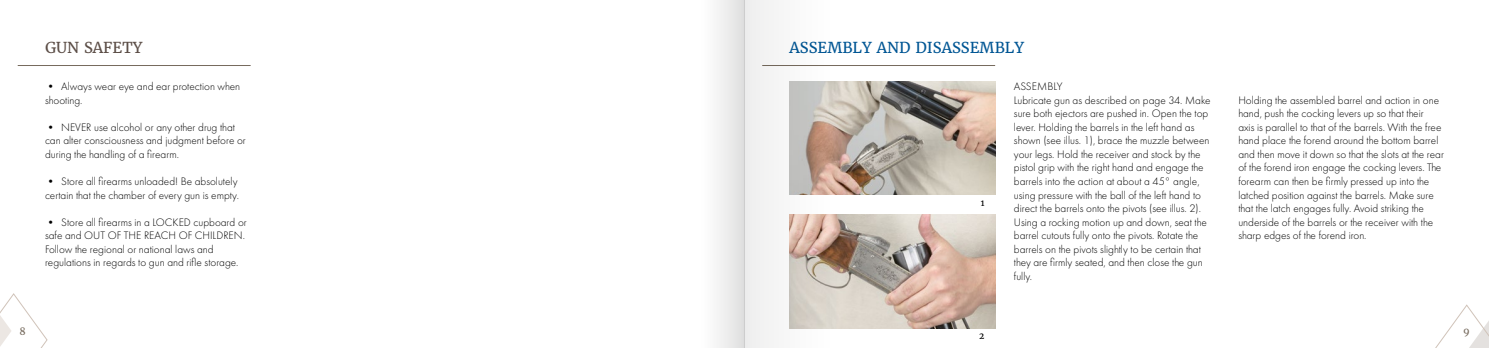
<style>
.page{position:relative;width:1489px;height:348px;background:#fff}
.page>*{position:absolute;margin:0;border:0;box-sizing:border-box;transform-origin:0 0}
.t1{font:15px "Merriweather";color:#005694}
.t2{font:15px "Merriweather";color:#5c4e47}
.t3{font:300 11.25px/13.5px "Futura PT";color:#000}
.t4{font:10px "Merriweather";color:#776b5e}
.t5{font:8.75px "Merriweather";color:#000}
</style>
<div class="page">
<svg style="left:0;top:293px;width:48px;height:54px"></svg>
<svg style="left:1436px;top:304px;width:52px;height:43px"></svg>
<hr style="left:762px;top:65px;width:233px;height:1px;background:#776b5e">
<hr style="left:18px;top:65px;width:233px;height:1px;background:#776b5e">
<img style="left:829px;top:81px;width:166px;height:114px">
<img style="left:829px;top:214px;width:166px;height:113px">
<svg style="left:744px;top:0;width:85px;height:347px"></svg>
<div style="left:702px;top:0;width:42px;height:347px;background:linear-gradient(to right,#fff,#e1e1e0)"></div>
<h1 class="t2" style="left:45px;top:38px;width:99px">GUN SAFETY</h1>
<h1 class="t1" style="left:789px;top:38px;width:236px">ASSEMBLY AND DISASSEMBLY</h1>
<p class="t3" style="left:45px;top:80px;width:197px">• Always wear eye and ear protection when shooting.</p>
<p class="t3" style="left:45px;top:120px;width:202px">• NEVER use alcohol or any other drug that can alter consciousness and judgment before or during the handling of a firearm.</p>
<p class="t3" style="left:45px;top:174px;width:195px">• Store all firearms unloaded! Be absolutely certain that the chamber of every gun is empty.</p>
<p class="t3" style="left:45px;top:215px;width:203px">• Store all firearms in a LOCKED cupboard or safe and OUT OF THE REACH OF CHILDREN.<br>Follow the regional or national laws and regulations in regards to gun and rifle storage.</p>
<p class="t5" style="left:980px;top:197px;width:5px">1</p>
<p class="t3" style="left:1013px;top:80px;width:198px">ASSEMBLY<br>Lubricate gun as described on page 34. Make sure both ejectors are pushed in. Open the top lever. Holding the barrels in the left hand as shown (see illus. 1), brace the muzzle between your legs. Hold the receiver and stock by the pistol grip with the right hand and engage the barrels into the action at about a 45° angle, using pressure with the ball of the left hand to direct the barrels onto the pivots (see illus. 2).<br>Using a rocking motion up and down, seat the barrel cutouts fully onto the pivots. Rotate the barrels on the pivots slightly to be certain that they are firmly seated, and then close the gun fully.</p>
<p class="t3" style="left:1238px;top:93px;width:207px">Holding the assembled barrel and action in one hand, push the cocking levers up so that their<br>axis is parallel to that of the barrels. With the free hand place the forend around the bottom barrel and then move it down so that the slots at the rear of the forend iron engage the cocking levers. The forearm can then be firmly pressed up into the latched position against the barrels. Make sure that the latch engages fully. Avoid striking the underside of the barrels or the receiver with the sharp edges of the forend iron.</p>
<p class="t4" style="left:19px;top:324px;width:8px">8</p>
<p class="t4" style="left:1462px;top:324px;width:8px">9</p>
<p class="t5" style="left:979px;top:329px;width:7px">2</p>
</div>
